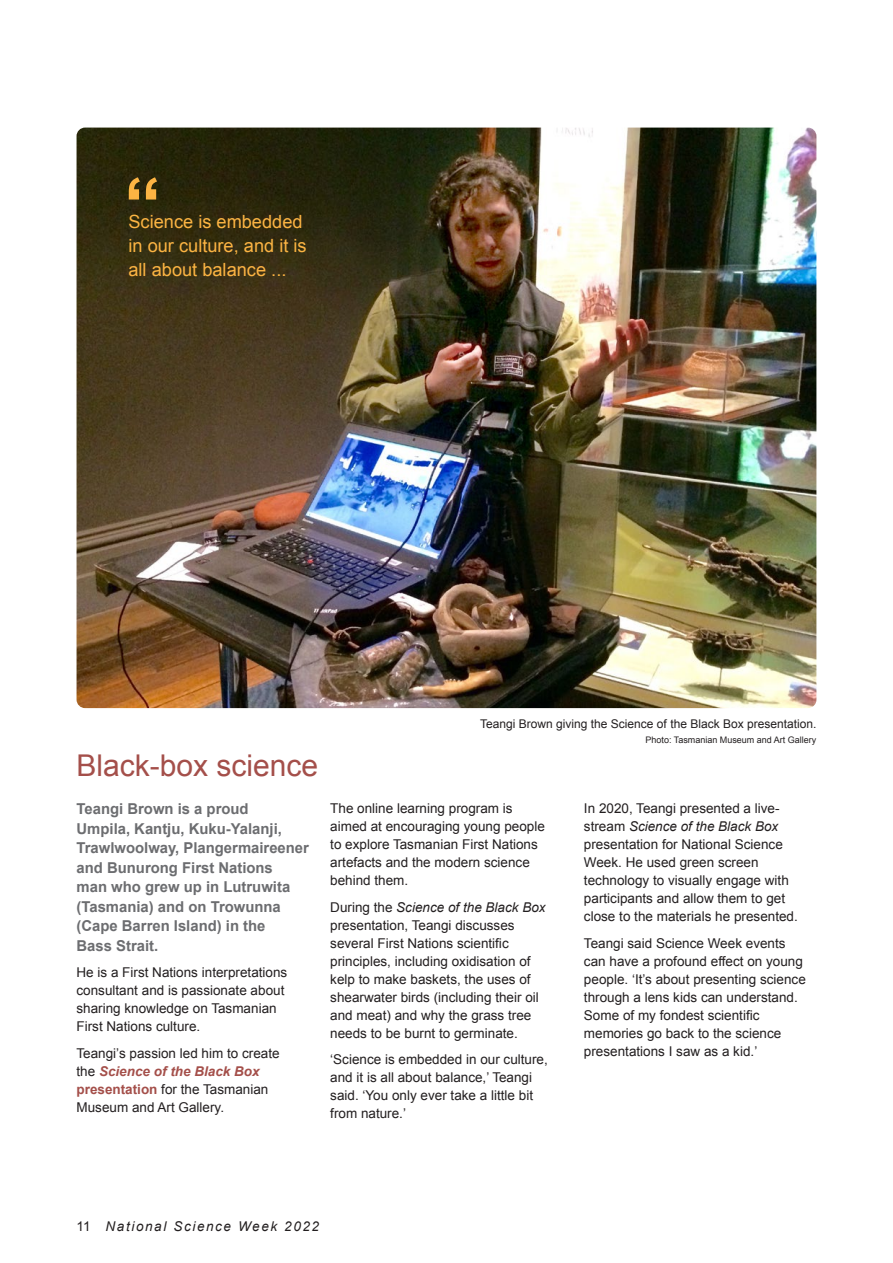
<style>
.page{position:relative;width:893px;height:1263px;background:#fff}
.page>*{position:absolute;margin:0;border:0;box-sizing:border-box;transform-origin:0 0}
.Heading_level_1{font:30px "Arial";color:#a44f4a}
.intro_green{font:18.15px/23.7px "Arial";color:#fcb443}
.intro_green-2{font:700 15px/19.5px "Arial";color:#6c6d70}
.body_copy{font:13.5px/18px "Arial";color:#231f20}
.t1{font:italic 13.5px "Arial";letter-spacing:.12em;color:#231f20}
.body_copy-2{font:12px "Arial";color:#231f20}
.body_copy-3{font:9px "Arial";color:#231f20}
.s1{font-weight:700;font-style:italic;color:#a44f4a}
.s2{font-weight:700;color:#a44f4a}
.s3{font-style:italic}
.s4{font-style:normal}
</style>
<div class="page">
<img style="left:77px;top:128px;width:739px;height:580px">
<svg style="left:129px;top:177px;width:28px;height:23px"></svg>
<p class="intro_green" style="left:128px;top:210px;width:180px">Science is embedded in our culture, and it is all about balance ...</p>
<p class="Heading_level_1" style="left:77px;top:746px;width:243px">Black-box science</p>
<p class="intro_green-2" style="left:77px;top:800px;width:234px">Teangi Brown is a proud<br>Umpila, Kantju, Kuku-Yalanji,<br>Trawlwoolway, Plangermaireener and Bunurong First Nations<br>man who grew up in Lutruwita (Tasmania) and on Trowunna (Cape Barren Island) in the<br>Bass Strait.</p>
<p class="body_copy" style="left:77px;top:964px;width:212px">He is a First Nations interpretations consultant and is passionate about sharing knowledge on Tasmanian<br>First Nations culture.</p>
<p class="body_copy" style="left:77px;top:1044px;width:205px">Teangi’s passion led him to create the <span class="s1">Science of the Black Box </span><span class="s2">presentation</span> for the Tasmanian<br>Museum and Art Gallery.</p>
<p class="body_copy-2" style="left:480px;top:715px;width:338px">Teangi Brown giving the Science of the Black Box presentation.</p>
<p class="body_copy-3" style="left:645px;top:733px;width:172px">Photo: Tasmanian Museum and Art Gallery</p>
<p class="body_copy" style="left:330px;top:800px;width:216px">The online learning program is aimed at encouraging young people to explore Tasmanian First Nations artefacts and the modern science behind them.</p>
<p class="body_copy" style="left:330px;top:898px;width:217px">During the <span class="s3">Science of the Black Box </span>presentation, Teangi discusses several First Nations scientific principles, including oxidisation of kelp to make baskets, the uses of shearwater birds (including their oil and meat) and why the grass tree needs to be burnt to germinate.</p>
<p class="body_copy" style="left:330px;top:1051px;width:219px">‘Science is embedded in our culture, and it is all about balance,’ Teangi said. ‘You only ever take a little bit from nature.’</p>
<p class="body_copy" style="left:584px;top:800px;width:215px">In 2020, Teangi presented a live&shy;stream <span class="s3">Science of the Black Box </span>presentation for National Science Week. He used green screen technology to visually engage with participants and allow them to get close to the materials he presented.</p>
<p class="body_copy" style="left:584px;top:934px;width:223px">Teangi said Science Week events can have a profound effect on young people. ‘It’s about presenting science through a lens kids can understand.<br>Some of my fondest scientific memories go back to the science presentations I saw as a kid.’</p>
<p class="t1" style="left:77px;top:1217px;width:244px"><span class="s4">11</span> National Science Week 2022</p>
</div>
